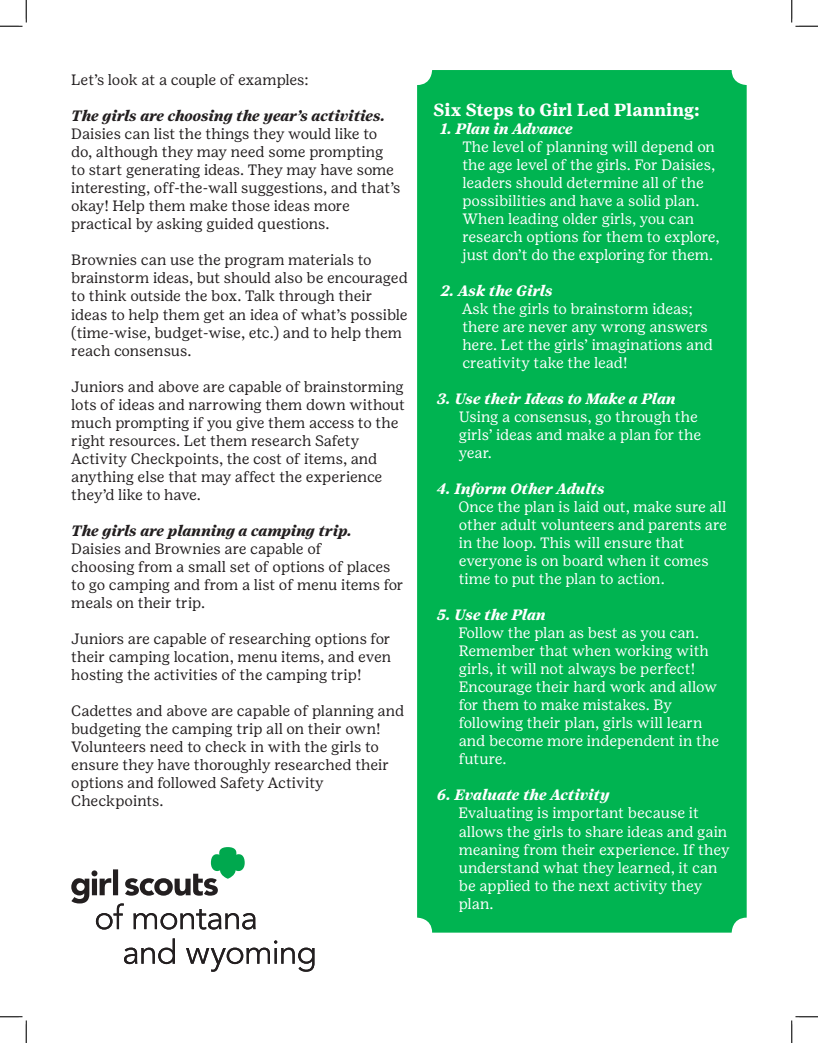
<style>
.page{position:relative;width:818px;height:1043px;background:#fff}
.page>*{position:absolute;margin:0;border:0;box-sizing:border-box;transform-origin:0 0}
.t1{font:700 17.5px "Girl Scout Text";color:#fff}
.t2{font:15px/18px "Girl Scout Text";color:#231f20}
.t3{font:15px/18px "Girl Scout Text";color:#fff}
.t4{font:italic 700 15px "Girl Scout Text";color:#fff}
.t5{font:italic 700 15px "Girl Scout Text";letter-spacing:-.01em;color:#231f20}
.t6{font:italic 700 15px "Girl Scout Text";letter-spacing:-.02em;color:#fff}
</style>
<div class="page">
<div style="left:417px;top:70px;width:329px;height:862px;background:#00b451;border-radius:15px"></div>
<svg style="left:71px;top:847px;width:184px;height:82px"></svg>
<svg style="left:124px;top:938px;width:51px;height:26px"></svg>
<svg style="left:186px;top:940px;width:128px;height:31px"></svg>
<svg style="left:0;top:0;width:27px;height:27px"></svg>
<svg style="left:0;top:1016px;width:27px;height:26px"></svg>
<svg style="left:791px;top:0;width:27px;height:27px"></svg>
<svg style="left:791px;top:1016px;width:27px;height:26px"></svg>
<p class="t2" style="left:71px;top:71px;width:239px">Let’s look at a couple of examples:</p>
<p class="t5" style="left:71px;top:107px;width:315px">The girls are choosing the year’s activities.</p>
<p class="t2" style="left:71px;top:125px;width:330px">Daisies can list the things they would like to do, although they may need some prompting to start generating ideas. They may have some interesting, off-the-wall suggestions, and that’s okay! Help them make those ideas more</p>
<p class="t2" style="left:71px;top:215px;width:260px">practical by asking guided questions.</p>
<p class="t2" style="left:71px;top:251px;width:338px">Brownies can use the program materials to brainstorm ideas, but should also be encouraged to think outside the box. Talk through their ideas to help them get an idea of what’s possible (time-wise, budget-wise, etc.) and to help them reach consensus.</p>
<p class="t2" style="left:71px;top:377px;width:335px">Juniors and above are capable of brainstorming lots of ideas and narrowing them down without much prompting if you give them access to the right resources. Let them research Safety</p>
<p class="t2" style="left:71px;top:449px;width:312px">Activity Checkpoints, the cost of items, and anything else that may affect the experience they’d like to have.</p>
<p class="t5" style="left:71px;top:521px;width:282px">The girls are planning a camping trip.</p>
<p class="t2" style="left:71px;top:539px;width:252px">Daisies and Brownies are capable of</p>
<p class="t2" style="left:71px;top:557px;width:334px">choosing from a small set of options of places to go camping and from a list of menu items for meals on their trip.</p>
<p class="t2" style="left:71px;top:629px;width:321px;text-align:justify">Juniors are capable of researching options for their camping location, menu items, and even hosting the activities of the camping trip!</p>
<p class="t2" style="left:71px;top:701px;width:334px">Cadettes and above are capable of planning and budgeting the camping trip all on their own!<br>Volunteers need to check in with the girls to</p>
<p class="t2" style="left:71px;top:755px;width:319px">ensure they have thoroughly researched their options and followed Safety Activity</p>
<p class="t2" style="left:71px;top:791px;width:94px">Checkpoints.</p>
<p class="t1" style="left:433px;top:99px;width:268px">Six Steps to Girl Led Planning:</p>
<p class="t6" style="left:440px;top:120px;width:134px">1. Plan in Advance</p>
<p class="t3" style="left:462px;top:138px;width:259px">The level of planning will depend on the age level of the girls. For Daisies, leaders should determine all of the possibilities and have a solid plan.<br>When leading older girls, you can research options for them to explore, just don’t do the exploring for them.</p>
<p class="t4" style="left:440px;top:282px;width:113px">2. Ask the Girls</p>
<p class="t3" style="left:462px;top:300px;width:252px">Ask the girls to brainstorm ideas; there are never any wrong answers here. Let the girls’ imaginations and creativity take the lead!</p>
<p class="t4" style="left:437px;top:390px;width:240px">3. Use their Ideas to Make a Plan</p>
<p class="t3" style="left:458px;top:408px;width:244px">Using a consensus, go through the girls’ ideas and make a plan for the year.</p>
<p class="t4" style="left:437px;top:480px;width:169px">4. Inform Other Adults</p>
<p class="t3" style="left:458px;top:498px;width:270px">Once the plan is laid out, make sure all other adult volunteers and parents are in the loop. This will ensure that everyone is on board when it comes time to put the plan to action.</p>
<p class="t4" style="left:437px;top:606px;width:110px">5. Use the Plan</p>
<p class="t3" style="left:458px;top:624px;width:262px">Follow the plan as best as you can.<br>Remember that when working with girls, it will not always be perfect!<br>Encourage their hard work and allow for them to make mistakes. By following their plan, girls will learn and become more independent in the future.</p>
<p class="t4" style="left:437px;top:786px;width:174px">6. Evaluate the Activity</p>
<p class="t3" style="left:458px;top:804px;width:273px">Evaluating is important because it allows the girls to share ideas and gain meaning from their experience. If they understand what they learned, it can be applied to the next activity they plan.</p>
</div>
